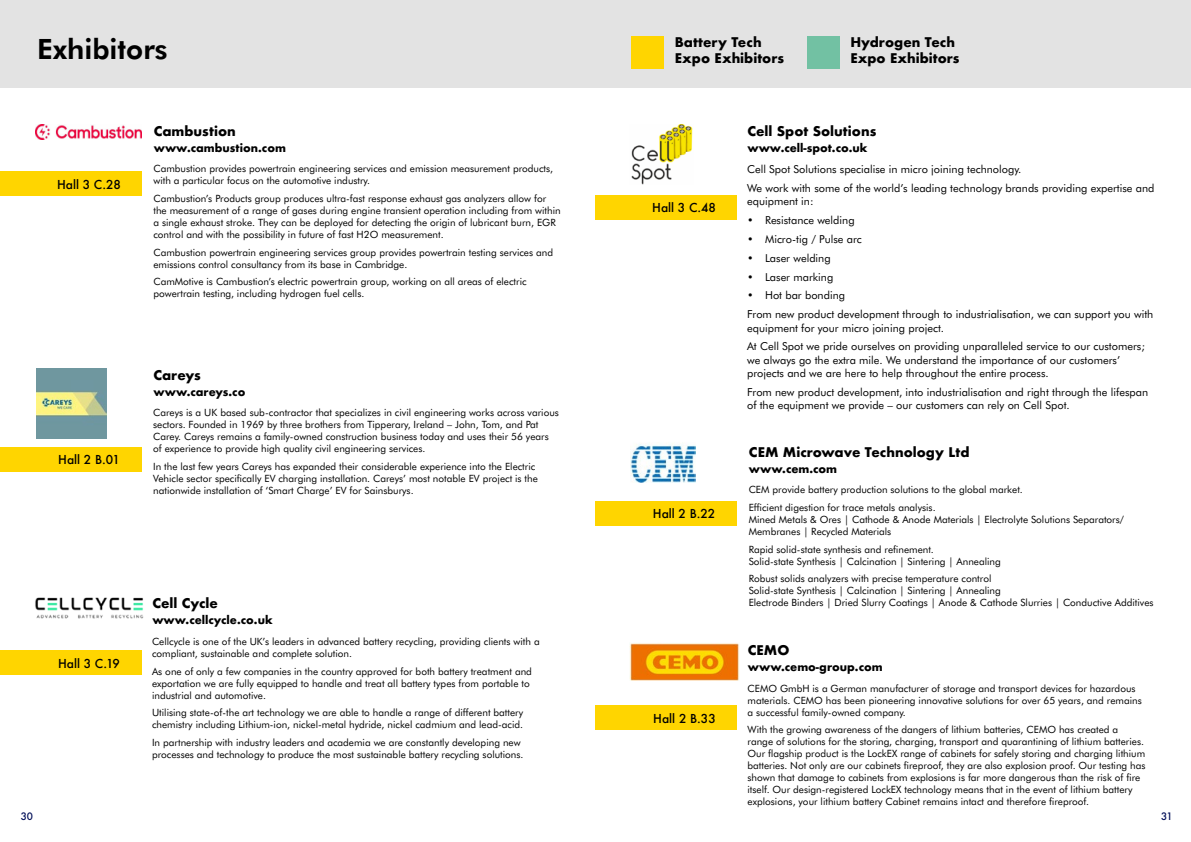
<style>
.page{position:relative;width:1191px;height:842px;background:#fff}
.page>*{position:absolute;margin:0;border:0;box-sizing:border-box;transform-origin:0 0}
.t1{font:700 28px "Futura BT";color:#000}
.t2{font:700 13px/16px "Futura";color:#000}
.t3{font:500 12px "Futura";color:#000}
.t4{font:11px/18.9px "Futura BT";color:#000}
.t5{font:700 11px "Futura";color:#000}
.t6{font:10px/12px "Futura BT";color:#000}
.t7{font:500 10px "Futura";color:#031059}
</style>
<div class="page">
<div style="left:0;top:650px;width:142px;height:25px;background:#ffd500"></div>
<div style="left:0;top:0;width:1191px;height:88px;background:#e3e3e3"></div>
<div style="left:595px;top:195px;width:142px;height:25px;background:#ffd500"></div>
<div style="left:595px;top:501px;width:142px;height:25px;background:#ffd500"></div>
<div style="left:0;top:447px;width:142px;height:25px;background:#ffd500"></div>
<div style="left:0;top:172px;width:142px;height:24px;background:#ffd500"></div>
<img style="left:36px;top:125px;width:106px;height:14px">
<img style="left:36px;top:369px;width:70px;height:70px">
<img style="left:35px;top:597px;width:108px;height:22px">
<img style="left:631px;top:125px;width:62px;height:59px">
<img style="left:630px;top:444px;width:65px;height:39px">
<div style="left:595px;top:706px;width:142px;height:24px;background:#ffd500"></div>
<img style="left:629px;top:643px;width:110px;height:38px">
<div style="left:631px;top:36px;width:32px;height:32px;background:#ffd500"></div>
<div style="left:807px;top:36px;width:32px;height:32px;background:#72c1a3"></div>
<h1 class="t1" style="left:37px;top:30px;width:132px">Exhibitors</h1>
<p class="t3" style="left:57px;top:176px;width:65px">Hall 3 C.28</p>
<p class="t3" style="left:58px;top:452px;width:63px">Hall 2 B.01</p>
<h2 class="t2" style="left:154px;top:123px;width:84px">Cambustion</h2>
<p class="t5" style="left:154px;top:139px;width:134px">www.cambustion.com</p>
<p class="t6" style="left:153px;top:163px;width:401px">Cambustion provides powertrain engineering services and emission measurement products, with a particular focus on the automotive industry.</p>
<p class="t6" style="left:153px;top:192px;width:409px">Cambustion’s Products group produces ultra-fast response exhaust gas analyzers allow for the measurement of a range of gases during engine transient operation including from within a single exhaust stroke. They can be deployed for detecting the origin of lubricant burn, EGR control and with the possibility in future of fast H2O measurement.</p>
<p class="t6" style="left:153px;top:246px;width:401px">Cambustion powertrain engineering services group provides powertrain testing services and emissions control consultancy from its base in Cambridge.</p>
<p class="t6" style="left:153px;top:276px;width:375px">CamMotive is Cambustion’s electric powertrain group, working on all areas of electric powertrain testing, including hydrogen fuel cells.</p>
<h2 class="t2" style="left:153px;top:367px;width:49px">Careys</h2>
<p class="t5" style="left:153px;top:383px;width:93px">www.careys.co</p>
<p class="t6" style="left:153px;top:407px;width:407px">Careys is a UK based sub-contractor that specializes in civil engineering works across various sectors. Founded in 1969 by three brothers from Tipperary, Ireland – John, Tom, and Pat Carey. Careys remains a family-owned construction business today and uses their 56 years of experience to provide high quality civil engineering services.</p>
<p class="t6" style="left:153px;top:460px;width:386px">In the last few years Careys has expanded their considerable experience into the Electric<br>Vehicle sector specifically EV charging installation. Careys’ most notable EV project is the nationwide installation of ‘Smart Charge’ EV for Sainsburys.</p>
<p class="t3" style="left:58px;top:655px;width:63px">Hall 3 C.19</p>
<h2 class="t2" style="left:152px;top:595px;width:67px">Cell Cycle</h2>
<p class="t5" style="left:152px;top:612px;width:122px">www.cellcycle.co.uk</p>
<p class="t6" style="left:152px;top:635px;width:389px">Cellcycle is one of the UK’s leaders in advanced battery recycling, providing clients with a compliant, sustainable and complete solution.</p>
<p class="t6" style="left:152px;top:665px;width:381px">As one of only a few companies in the country approved for both battery treatment and exportation we are fully equipped to handle and treat all battery types from portable to industrial and automotive.</p>
<p class="t6" style="left:152px;top:707px;width:373px">Utilising state-of-the art technology we are able to handle a range of different battery chemistry including Lithium-ion, nickel-metal hydride, nickel cadmium and lead-acid.</p>
<p class="t6" style="left:152px;top:736px;width:373px">In partnership with industry leaders and academia we are constantly developing new processes and technology to produce the most sustainable battery recycling solutions.</p>
<h2 class="t2" style="left:675px;top:34px;width:111px">Battery Tech<br>Expo Exhibitors</h2>
<h2 class="t2" style="left:850px;top:34px;width:111px">Hydrogen Tech<br>Expo Exhibitors</h2>
<p class="t3" style="left:652px;top:199px;width:65px">Hall 3 C.48</p>
<p class="t3" style="left:653px;top:506px;width:64px">Hall 2 B.22</p>
<p class="t3" style="left:653px;top:710px;width:64px">Hall 2 B.33</p>
<h2 class="t2" style="left:747px;top:123px;width:130px">Cell Spot Solutions</h2>
<p class="t5" style="left:747px;top:139px;width:122px">www.cell-spot.co.uk</p>
<p class="t4" style="left:747px;top:160px;width:409px">Cell Spot Solutions specialise in micro joining technology.<br>We work with some of the world’s leading technology brands providing expertise and</p>
<p class="t4" style="left:747px;top:192px;width:68px">equipment in:</p>
<p class="t4" style="left:747px;top:210px;width:109px">• Resistance welding</p>
<p class="t4" style="left:747px;top:229px;width:116px">• Micro-tig / Pulse arc</p>
<p class="t4" style="left:747px;top:248px;width:85px">• Laser welding</p>
<p class="t4" style="left:747px;top:267px;width:88px">• Laser marking</p>
<p class="t4" style="left:747px;top:286px;width:408px">• Hot bar bonding<br>From new product development through to industrialisation, we can support you with</p>
<p class="t4" style="left:747px;top:318px;width:400px">equipment for your micro joining project.<br>At Cell Spot we pride ourselves on providing unparalleled service to our customers;</p>
<p class="t4" style="left:747px;top:353px;width:374px;line-height:13.2px">we always go the extra mile. We understand the importance of our customers’ projects and we are here to help throughout the entire process.</p>
<p class="t4" style="left:747px;top:385px;width:402px;line-height:13.2px">From new product development, into industrialisation and right through the lifespan of the equipment we provide – our customers can rely on Cell Spot.</p>
<h2 class="t2" style="left:749px;top:444px;width:222px">CEM Microwave Technology Ltd</h2>
<p class="t5" style="left:749px;top:460px;width:90px">www.cem.com</p>
<p class="t6" style="left:748px;top:481px;width:276px;line-height:17.7px">CEM provide battery production solutions to the global market.<br>Efficient digestion for trace metals analysis.</p>
<p class="t6" style="left:748px;top:513px;width:377px">Mined Metals &amp; Ores | Cathode &amp; Anode Materials | Electrolyte Solutions Separators/<br>Membranes | Recycled Materials</p>
<p class="t6" style="left:748px;top:543px;width:254px">Rapid solid-state synthesis and refinement.<br>Solid-state Synthesis | Calcination | Sintering | Annealing</p>
<p class="t6" style="left:748px;top:573px;width:406px">Robust solids analyzers with precise temperature control<br>Solid-state Synthesis | Calcination | Sintering | Annealing<br>Electrode Binders | Dried Slurry Coatings | Anode &amp; Cathode Slurries | Conductive Additives</p>
<h2 class="t2" style="left:748px;top:642px;width:43px">CEMO</h2>
<p class="t5" style="left:748px;top:659px;width:136px">www.cemo-group.com</p>
<p class="t6" style="left:747px;top:682px;width:396px">CEMO GmbH is a German manufacturer of storage and transport devices for hazardous materials. CEMO has been pioneering innovative solutions for over 65 years, and remains a successful family-owned company.</p>
<p class="t6" style="left:747px;top:724px;width:399px">With the growing awareness of the dangers of lithium batteries, CEMO has created a range of solutions for the storing, charging, transport and quarantining of lithium batteries.<br>Our flagship product is the LockEX range of cabinets for safely storing and charging lithium batteries. Not only are our cabinets fireproof, they are also explosion proof. Our testing has shown that damage to cabinets from explosions is far more dangerous than the risk of fire itself. Our design-registered LockEX technology means that in the event of lithium battery explosions, your lithium battery Cabinet remains intact and therefore fireproof.</p>
<p class="t7" style="left:21px;top:809px;width:14px">30</p>
<p class="t7" style="left:1161px;top:809px;width:13px">31</p>
</div>
